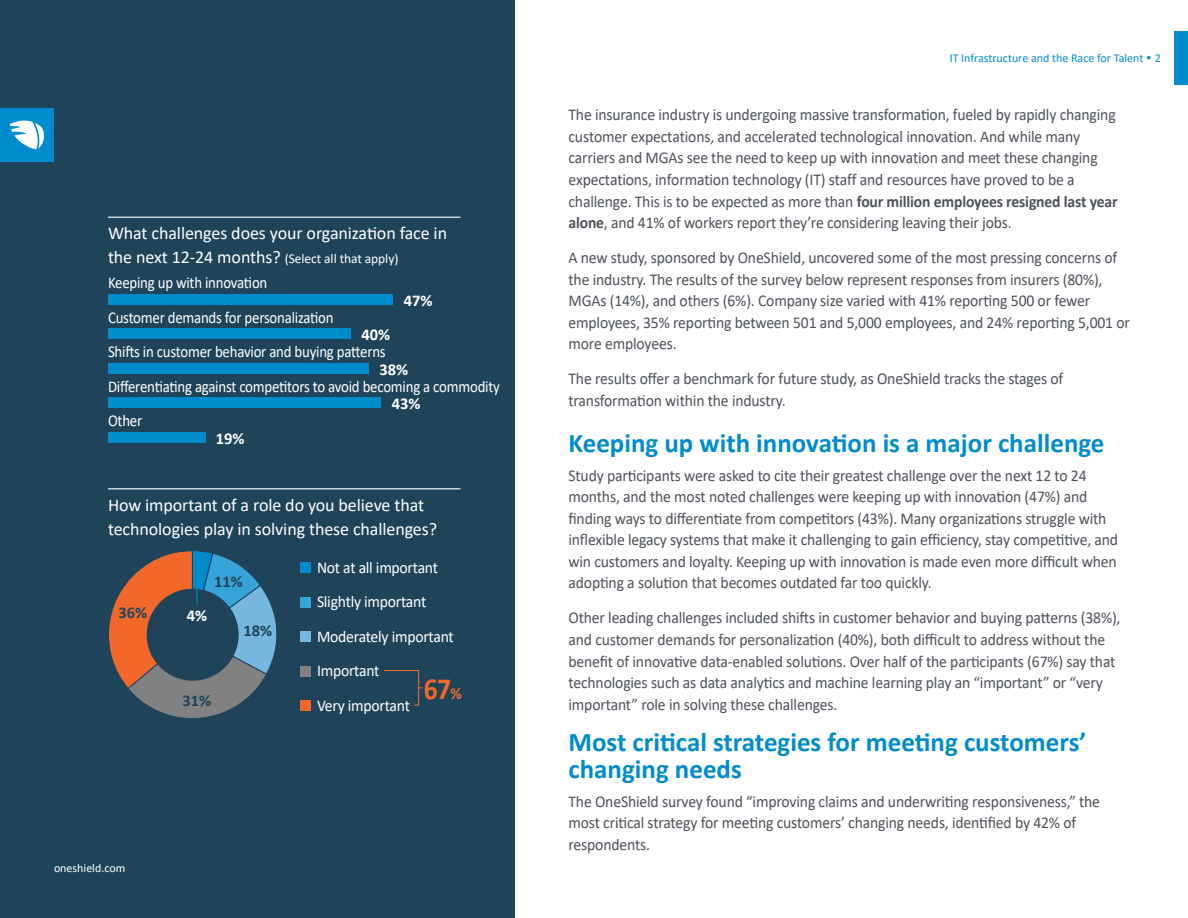
<style>
.page{position:relative;width:1188px;height:918px;background:#fff}
.page>*{position:absolute;margin:0;border:0;box-sizing:border-box;transform-origin:0 0}
.t1{font:700 30.75px "Calibri";color:#f2682b;scale:.9 1}
.t2{font:700 27px/27.6px "Calibri";color:#008ccc}
.t3{font:18px/24px "Calibri";letter-spacing:-.005em;color:#fff}
.t4{font:16.5px/21.6px "Calibri";letter-spacing:-.01em;color:#4d525a;scale:.95 1}
.t5{font:16.5px/34.5px "Calibri";letter-spacing:-.015em;color:#fff;scale:.9 1}
.t6{font:16.5px/34.5px "Calibri";letter-spacing:-.015em;color:#fff;scale:.95 1}
.t7{font:700 16.5px "Calibri";color:#fff}
.t8{font:700 16.5px "Calibri";color:#1f445a}
.t9{font:13.5px "Calibri";letter-spacing:-.005em;color:#fff}
.t10{font:12px "Calibri";color:#008ccc}
.t11{font:12px "Calibri";color:#fff}
.s1{font-size:18px}
.s2{font-size:17.1px}
.s3{font-weight:700}
</style>
<div class="page">
<div style="left:0;top:0;width:514px;height:918px;background:#1f445a"></div>
<div style="left:1174px;top:31px;width:14px;height:54px;background:#008ccc"></div>
<div style="left:0;top:108px;width:54px;height:54px;background:#008ccc"></div>
<svg style="left:10px;top:120px;width:35px;height:29px"></svg>
<hr style="left:108px;top:217px;width:352px;height:1px;background:#fff">
<div style="left:108px;top:294px;width:285px;height:11px;background:#008ccc"></div>
<div style="left:108px;top:328px;width:243px;height:11px;background:#008ccc"></div>
<div style="left:108px;top:363px;width:261px;height:11px;background:#008ccc"></div>
<div style="left:108px;top:397px;width:273px;height:11px;background:#008ccc"></div>
<div style="left:108px;top:432px;width:97px;height:11px;background:#008ccc"></div>
<hr style="left:108px;top:488px;width:352px;height:1px;background:#fff">
<div style="left:300px;top:562px;width:11px;height:11px;background:#008ccc"></div>
<div style="left:300px;top:597px;width:11px;height:10px;background:#36a4d8"></div>
<div style="left:300px;top:631px;width:11px;height:11px;background:#77b8e1"></div>
<div style="left:300px;top:666px;width:11px;height:10px;background:#828181"></div>
<div style="left:300px;top:700px;width:11px;height:11px;background:#f2682b"></div>
<svg style="left:108px;top:550px;width:169px;height:168px"></svg>
<svg style="left:384px;top:670px;width:39px;height:36px"></svg>
<p class="t3" style="left:108px;top:221px;width:341px">What challenges does your organization face in</p>
<p class="t9" style="left:108px;top:250px;width:292px"><span class="s1">the next 12-24 months?</span> (Select all that apply)</p>
<p class="t5" style="left:108px;top:265px;width:437px">Keeping up with innovation<br>Customer demands for personalization<br>Shifts in customer behavior and buying patterns<br>Differentiating against competitors to avoid becoming a commodity Other</p>
<p class="t7" style="left:404px;top:289px;width:30px">47%</p>
<p class="t7" style="left:362px;top:323px;width:30px">40%</p>
<p class="t7" style="left:380px;top:358px;width:30px">38%</p>
<p class="t7" style="left:392px;top:392px;width:30px">43%</p>
<p class="t7" style="left:216px;top:427px;width:30px">19%</p>
<p class="t3" style="left:108px;top:493px;width:331px">How important of a role do you believe that technologies play in solving these challenges?</p>
<p class="t6" style="left:317px;top:550px;width:146px">Not at all important<br>Slightly important<br>Moderately important<br>Important<br>Very important</p>
<p class="t8" style="left:214px;top:570px;width:30px">11%</p>
<p class="t8" style="left:119px;top:600px;width:30px">36%</p>
<p class="t7" style="left:187px;top:603px;width:22px">4%</p>
<p class="t8" style="left:243px;top:619px;width:30px">18%</p>
<h1 class="t1" style="left:424px;top:667px;width:43px">67<span class="s2">%</span></h1>
<p class="t8" style="left:183px;top:688px;width:30px">31%</p>
<p class="t11" style="left:54px;top:860px;width:73px">oneshield.com</p>
<p class="t10" style="left:950px;top:50px;width:213px">IT Infrastructure and the Race for Talent • 2</p>
<p class="t4" style="left:568px;top:104px;width:580px">The insurance industry is undergoing massive transformation, fueled by rapidly changing customer expectations, and accelerated technological innovation. And while many carriers and MGAs see the need to keep up with innovation and meet these changing expectations, information technology (IT) staff and resources have proved to be a challenge. This is to be expected as more than <span class="s3">four million employees resigned last year alone</span>, and 41% of workers report they’re considering leaving their jobs.</p>
<p class="t4" style="left:568px;top:246px;width:593px">A new study, sponsored by OneShield, uncovered some of the most pressing concerns of the industry. The results of the survey below represent responses from insurers (80%), MGAs (14%), and others (6%). Company size varied with 41% reporting 500 or fewer employees, 35% reporting between 501 and 5,000 employees, and 24% reporting 5,001 or more employees.</p>
<p class="t4" style="left:568px;top:368px;width:522px">The results offer a benchmark for future study, as OneShield tracks the stages of transformation within the industry.</p>
<h2 class="t2" style="left:568px;top:429px;width:538px">Keeping up with innovation is a major challenge</h2>
<p class="t4" style="left:568px;top:464px;width:580px">Study participants were asked to cite their greatest challenge over the next 12 to 24 months, and the most noted challenges were keeping up with innovation (47%) and finding ways to differentiate from competitors (43%). Many organizations struggle with inflexible legacy systems that make it challenging to gain efficiency, stay competitive, and win customers and loyalty. Keeping up with innovation is made even more difficult when adopting a solution that becomes outdated far too quickly.</p>
<p class="t4" style="left:568px;top:607px;width:583px">Other leading challenges included shifts in customer behavior and buying patterns (38%), and customer demands for personalization (40%), both difficult to address without the benefit of innovative data-enabled solutions. Over half of the participants (67%) say that technologies such as data analytics and machine learning play an “important” or “very important” role in solving these challenges.</p>
<h2 class="t2" style="left:568px;top:728px;width:519px">Most critical strategies for meeting customers’ changing needs</h2>
<p class="t4" style="left:568px;top:790px;width:561px">The OneShield survey found “improving claims and underwriting responsiveness,” the most critical strategy for meeting customers’ changing needs, identified by 42% of respondents.</p>
</div>
